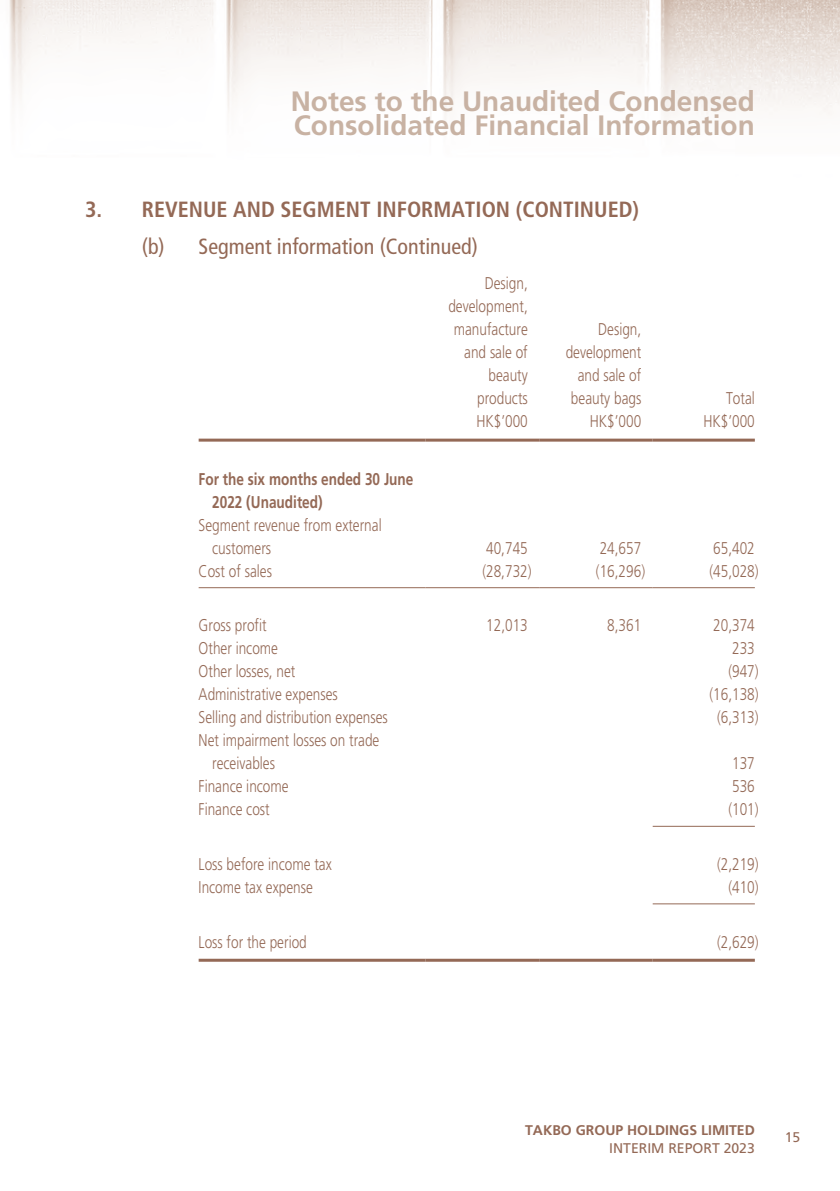
<style>
.page{position:relative;width:840px;height:1191px;background:#fff}
.page>*{position:absolute;margin:0;border:0;box-sizing:border-box;transform-origin:0 0}
.t1{font:700 28px/24px "Frutiger LT Std";color:#c8b2a3}
.t2{font:700 condensed 22px "Frutiger LT Std";color:#946956}
.t3{font:condensed 22px "Frutiger LT Std";color:#946956}
.t4{font:300 17px/23px "Frutiger LT Std";color:#946956;text-align:right;scale:.8 1}
.t5{font:700 17px/23px "Frutiger LT Std";color:#946956;scale:.8 1}
.t6{font:700 14px "Frutiger LT Std";color:#946956}
.t7{font:14px "Frutiger LT Std";color:#946956}
</style>
<div class="page">
<img style="left:9px;top:0;width:830px;height:962px">
<hr style="left:198px;top:438px;width:227px;height:3px;background:#946956">
<hr style="left:425px;top:438px;width:114px;height:3px;background:#946956">
<hr style="left:539px;top:438px;width:113px;height:3px;background:#946956">
<hr style="left:652px;top:438px;width:102px;height:3px;background:#946956">
<hr style="left:198px;top:587px;width:227px;height:1px;background:#946956">
<hr style="left:425px;top:587px;width:114px;height:1px;background:#946956">
<hr style="left:539px;top:587px;width:113px;height:1px;background:#946956">
<hr style="left:652px;top:587px;width:102px;height:1px;background:#946956">
<hr style="left:652px;top:826px;width:102px;height:1px;background:#946956">
<hr style="left:652px;top:903px;width:102px;height:1px;background:#946956">
<hr style="left:198px;top:958px;width:227px;height:3px;background:#946956">
<hr style="left:425px;top:958px;width:114px;height:3px;background:#946956">
<hr style="left:539px;top:958px;width:113px;height:3px;background:#946956">
<hr style="left:652px;top:958px;width:102px;height:3px;background:#946956">
<h1 class="t1" style="left:290px;top:90px;width:465px">Notes to the Unaudited Condensed<br>Consolidated Financial Information</h1>
<p class="t2" style="left:85px;top:196px;width:555px">3. REVENUE AND SEGMENT INFORMATION (CONTINUED)</p>
<p class="t3" style="left:142px;top:234px;width:337px">(b) Segment information (Continued)</p>
<p class="t4" style="left:448px;top:272px;width:101px">Design, development, manufacture and sale of beauty products</p>
<p class="t4" style="left:565px;top:318px;width:96px">Design, development and sale of beauty bags</p>
<p class="t4" style="left:725px;top:387px;width:37px">Total</p>
<p class="t5" style="left:212px;top:467px;width:253px;text-indent:-14px">For the six months ended 30 June<br>2022 (Unaudited)</p>
<p class="t4" style="left:212px;top:513px;width:213px;text-align:left;text-indent:-14px">Segment revenue from external customers</p>
<p class="t4" style="left:476px;top:410px;width:66px">HK$’000</p>
<p class="t4" style="left:589px;top:410px;width:66px">HK$’000</p>
<p class="t4" style="left:703px;top:410px;width:66px">HK$’000</p>
<p class="t4" style="left:486px;top:536px;width:53px">40,745</p>
<p class="t4" style="left:599px;top:536px;width:53px">24,657</p>
<p class="t4" style="left:712px;top:536px;width:53px">65,402</p>
<p class="t4" style="left:198px;top:559px;width:93px">Cost of sales</p>
<p class="t4" style="left:482px;top:559px;width:63px">(28,732)</p>
<p class="t4" style="left:595px;top:559px;width:63px">(16,296)</p>
<p class="t4" style="left:709px;top:559px;width:63px">(45,028)</p>
<p class="t4" style="left:198px;top:614px;width:86px">Gross profit</p>
<p class="t4" style="left:486px;top:614px;width:53px">12,013</p>
<p class="t4" style="left:607px;top:614px;width:44px">8,361</p>
<p class="t4" style="left:712px;top:614px;width:53px">20,374</p>
<p class="t4" style="left:198px;top:637px;width:101px">Other income</p>
<p class="t4" style="left:731px;top:637px;width:30px">233</p>
<p class="t4" style="left:198px;top:660px;width:122px">Other losses, net</p>
<p class="t4" style="left:728px;top:660px;width:39px">(947)</p>
<p class="t4" style="left:198px;top:683px;width:175px">Administrative expenses</p>
<p class="t4" style="left:709px;top:683px;width:63px">(16,138)</p>
<p class="t4" style="left:198px;top:706px;width:238px">Selling and distribution expenses</p>
<p class="t4" style="left:716px;top:706px;width:53px">(6,313)</p>
<p class="t4" style="left:212px;top:729px;width:210px;text-align:left;text-indent:-14px">Net impairment losses on trade receivables</p>
<p class="t4" style="left:731px;top:752px;width:30px">137</p>
<p class="t4" style="left:198px;top:775px;width:114px">Finance income</p>
<p class="t4" style="left:731px;top:775px;width:30px">536</p>
<p class="t4" style="left:198px;top:798px;width:90px">Finance cost</p>
<p class="t4" style="left:728px;top:798px;width:39px">(101)</p>
<p class="t4" style="left:198px;top:853px;width:168px">Loss before income tax</p>
<p class="t4" style="left:716px;top:853px;width:53px">(2,219)</p>
<p class="t4" style="left:198px;top:876px;width:144px">Income tax expense</p>
<p class="t4" style="left:728px;top:876px;width:39px">(410)</p>
<p class="t4" style="left:198px;top:930px;width:137px">Loss for the period</p>
<p class="t4" style="left:716px;top:930px;width:53px">(2,629)</p>
<p class="t6" style="left:525px;top:1121px;width:231px">TAKBO GROUP HOLDINGS LIMITED</p>
<p class="t7" style="left:609px;top:1139px;width:147px">INTERIM REPORT 2023</p>
<p class="t7" style="left:784px;top:1128px;width:17px">15</p>
</div>
